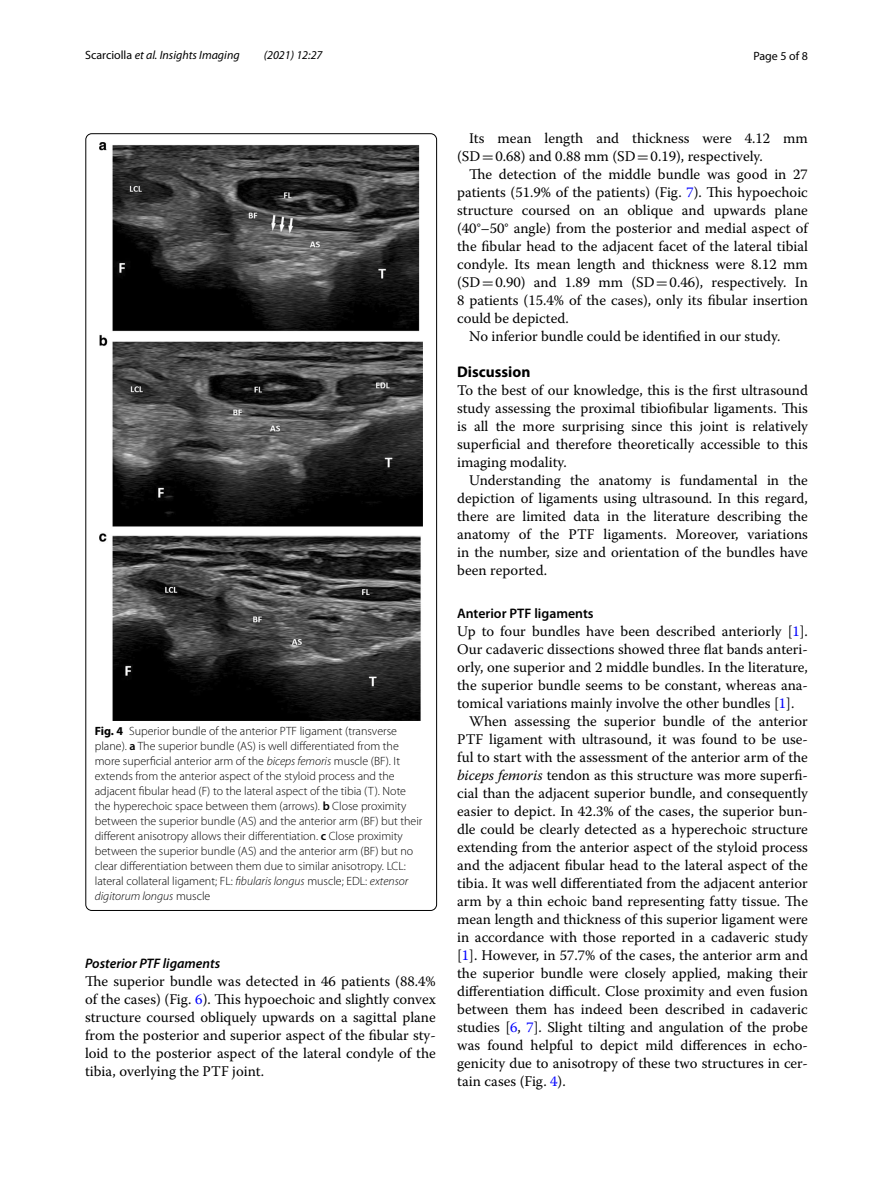
<style>
.page{position:relative;width:893px;height:1187px;background:#fff}
.page>*{position:absolute;margin:0;border:0;box-sizing:border-box;transform-origin:0 0}
.t1{font:700 15.45px "Myriad Pro";color:#000}
.t2{font:14.7px/18px "Warnock Pro";color:#000;text-align:justify}
.t3{font:italic 600 13.8px "Myriad Pro";color:#000}
.t4{font:600 13.8px "Myriad Pro";color:#000}
.t5{font:300 12px/15px "Myriad Pro";color:#000}
.t6{font:italic 12px "Myriad Pro";color:#000}
.t7{font:12px "Myriad Pro";color:#000}
.s1{font-style:normal}
.s2{font-weight:700}
.s3{font-weight:600}
.s4{font-style:italic}
.s5{color:#00f}
.s6{font-family:"MTSY"}
</style>
<div class="page">
<img style="left:100px;top:143px;width:323px;height:577px">
<p class="t6" style="left:85px;top:48px;width:156px"><span class="s1">Scarciolla</span> et al. Insights Imaging</p>
<p class="t6" style="left:264px;top:48px;width:60px">(2021) 12:27</p>
<p class="t7" style="left:753px;top:48px;width:56px">Page 5 of 8</p>
<p class="t5" style="left:95px;top:724px;width:329px"><span class="s2">Fig. 4</span> Superior bundle of the anterior PTF ligament (transverse plane). <span class="s3">a</span> The superior bundle (AS) is well differentiated from the more superficial anterior arm of the <span class="s4">biceps femoris</span> muscle (BF). It extends from the anterior aspect of the styloid process and the adjacent fibular head (F) to the lateral aspect of the tibia (T). Note the hyperechoic space between them (arrows). <span class="s3">b</span> Close proximity between the superior bundle (AS) and the anterior arm (BF) but their different anisotropy allows their differentiation. <span class="s3">c</span> Close proximity between the superior bundle (AS) and the anterior arm (BF) but no clear differentiation between them due to similar anisotropy. LCL: lateral collateral ligament; FL: <span class="s4">fibularis longus</span> muscle; EDL: <span class="s4">extensor digitorum longus</span> muscle</p>
<p class="t3" style="left:85px;top:954px;width:137px">Posterior PTF ligaments</p>
<p class="t2" style="left:85px;top:972px;width:352px">The superior bundle was detected in 46 patients (88.4% of the cases) (Fig. <span class="s5">6</span>). This hypoechoic and slightly convex structure coursed obliquely upwards on a sagittal plane from the posterior and superior aspect of the fibular sty&shy;loid to the posterior aspect of the lateral condyle of the tibia, overlying the PTF joint.</p>
<p class="t2" style="left:457px;top:128px;width:352px;text-indent:12px">Its mean length and thickness were 4.12 mm (SD<span class="s6">=</span>0.68) and 0.88 mm (SD<span class="s6">=</span>0.19), respectively.</p>
<p class="t2" style="left:469px;top:164px;width:340px">The detection of the middle bundle was good in 27</p>
<p class="t2" style="left:457px;top:182px;width:352px">patients (51.9% of the patients) (Fig. <span class="s5">7</span>). This hypoechoic</p>
<p class="t2" style="left:457px;top:200px;width:352px">structure coursed on an oblique and upwards plane</p>
<p class="t2" style="left:457px;top:218px;width:352px">(40°–50° angle) from the posterior and medial aspect of</p>
<p class="t2" style="left:457px;top:236px;width:352px">the fibular head to the adjacent facet of the lateral tibial</p>
<p class="t2" style="left:457px;top:254px;width:352px">condyle. Its mean length and thickness were 8.12 mm</p>
<p class="t2" style="left:457px;top:272px;width:352px">(SD<span class="s6">=</span>0.90) and 1.89 mm (SD<span class="s6">=</span>0.46), respectively. In</p>
<p class="t2" style="left:457px;top:290px;width:352px">8 patients (15.4% of the cases), only its fibular insertion</p>
<p class="t2" style="left:457px;top:308px;width:113px">could be depicted.</p>
<p class="t2" style="left:469px;top:326px;width:313px">No inferior bundle could be identified in our study.</p>
<p class="t1" style="left:457px;top:361px;width:75px">Discussion</p>
<p class="t2" style="left:457px;top:380px;width:352px">To the best of our knowledge, this is the first ultrasound study assessing the proximal tibiofibular ligaments. This is all the more surprising since this joint is relatively superficial and therefore theoretically accessible to this imaging modality.</p>
<p class="t2" style="left:457px;top:470px;width:352px;text-indent:12px">Understanding the anatomy is fundamental in the depiction of ligaments using ultrasound. In this regard, there are limited data in the literature describing the anatomy of the PTF ligaments. Moreover, variations in the number, size and orientation of the bundles have been reported.</p>
<p class="t4" style="left:457px;top:604px;width:138px">Anterior PTF ligaments</p>
<p class="t2" style="left:457px;top:622px;width:352px">Up to four bundles have been described anteriorly [<span class="s5">1</span>].</p>
<p class="t2" style="left:457px;top:640px;width:352px">Our cadaveric dissections showed three flat bands anteri-</p>
<p class="t2" style="left:457px;top:658px;width:352px">orly, one superior and 2 middle bundles. In the literature,</p>
<p class="t2" style="left:457px;top:676px;width:352px">the superior bundle seems to be constant, whereas ana-</p>
<p class="t2" style="left:457px;top:694px;width:339px">tomical variations mainly involve the other bundles [<span class="s5">1</span>].</p>
<p class="t2" style="left:469px;top:712px;width:340px">When assessing the superior bundle of the anterior</p>
<p class="t2" style="left:457px;top:730px;width:352px">PTF ligament with ultrasound, it was found to be use-</p>
<p class="t2" style="left:457px;top:748px;width:352px">ful to start with the assessment of the anterior arm of the</p>
<p class="t2" style="left:457px;top:766px;width:352px"><span class="s4">biceps femoris</span> tendon as this structure was more superfi-</p>
<p class="t2" style="left:457px;top:784px;width:352px">cial than the adjacent superior bundle, and consequently</p>
<p class="t2" style="left:457px;top:802px;width:352px">easier to depict. In 42.3% of the cases, the superior bun-</p>
<p class="t2" style="left:457px;top:820px;width:352px">dle could be clearly detected as a hyperechoic structure</p>
<p class="t2" style="left:457px;top:838px;width:352px">extending from the anterior aspect of the styloid process</p>
<p class="t2" style="left:457px;top:856px;width:352px">and the adjacent fibular head to the lateral aspect of the</p>
<p class="t2" style="left:457px;top:874px;width:352px">tibia. It was well differentiated from the adjacent anterior</p>
<p class="t2" style="left:457px;top:892px;width:352px">arm by a thin echoic band representing fatty tissue. The</p>
<p class="t2" style="left:457px;top:910px;width:352px">mean length and thickness of this superior ligament were</p>
<p class="t2" style="left:457px;top:928px;width:352px">in accordance with those reported in a cadaveric study</p>
<p class="t2" style="left:457px;top:946px;width:352px">[<span class="s5">1</span>]. However, in 57.7% of the cases, the anterior arm and</p>
<p class="t2" style="left:457px;top:964px;width:352px">the superior bundle were closely applied, making their</p>
<p class="t2" style="left:457px;top:982px;width:352px">differentiation difficult. Close proximity and even fusion</p>
<p class="t2" style="left:457px;top:999px;width:352px">between them has indeed been described in cadaveric</p>
<p class="t2" style="left:457px;top:1017px;width:352px">studies [<span class="s5">6</span>, <span class="s5">7</span>]. Slight tilting and angulation of the probe</p>
<p class="t2" style="left:457px;top:1035px;width:352px">was found helpful to depict mild differences in echo-</p>
<p class="t2" style="left:457px;top:1054px;width:352px">genicity due to anisotropy of these two structures in cer-</p>
<p class="t2" style="left:457px;top:1072px;width:110px">tain cases (Fig. <span class="s5">4</span>).</p>
</div>
